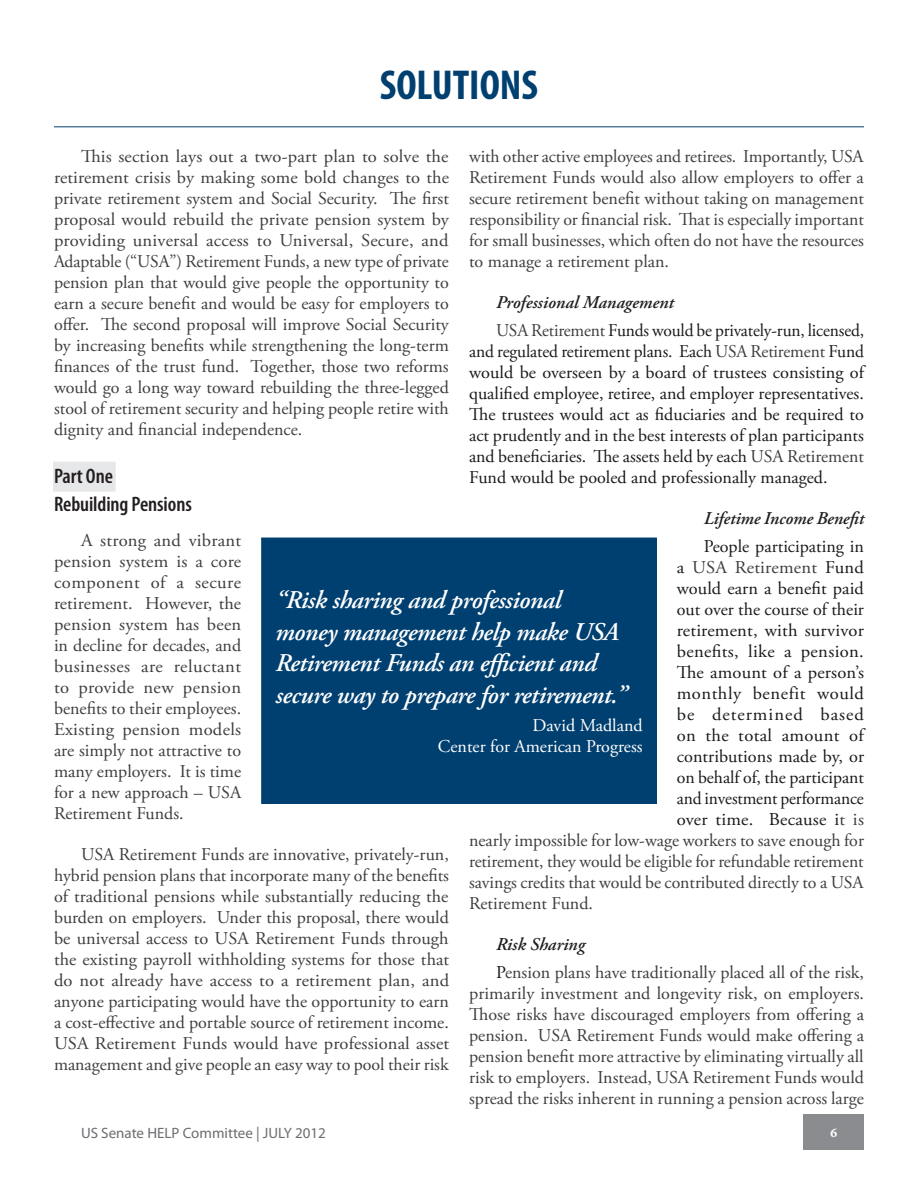
<style>
.page{position:relative;width:918px;height:1188px;background:#fff}
.page>*{position:absolute;margin:0;border:0;box-sizing:border-box;transform-origin:0 0}
.t1{font:700 condensed 42px "Myriad Pro";color:#004071}
.t2{font:italic 600 25.5px/31.5px "Adobe Garamond Pro";letter-spacing:-.015em;color:#fff}
.Subtitles{font:600 condensed 21px/28.2px "Myriad Pro";letter-spacing:-.005em;color:#231f20}
.Body_text{font:18px/21px "Adobe Garamond Pro";color:#3e3e3f;text-align:justify}
.Body_text-2{font:18px/21px "Adobe Garamond Pro";letter-spacing:.005em;color:#1a1a1a;text-align:justify}
.Sub-subtitle{font:italic 600 18px "Adobe Garamond Pro";color:#231f20}
.Quote_name{font:18px/21px "Adobe Garamond Pro";color:#fff;text-align:right}
.Body_text-3{font:18px "Adobe Garamond Pro";letter-spacing:.03em;color:#1a1a1a}
.Body_text-4{font:18px "Adobe Garamond Pro";letter-spacing:.055em;color:#1a1a1a}
.t3{font:15px "Myriad Pro";color:#6c6d70}
.t4{font:700 13.95px "Minion Pro";color:#fff}
.s1{color:#3e3e3f}
.s2{color:#1a1a1a}
</style>
<div class="page">
<div style="left:804px;top:1115px;width:60px;height:35px;background:#8a8c8f"></div>
<div style="left:53px;top:462px;width:63px;height:30px;background:#e6e7e9"></div>
<hr style="left:54px;top:126px;width:810px;height:1px;background:#004071">
<div style="left:262px;top:538px;width:394px;height:265px;background:#004071"></div>
<div style="left:261px;top:538px;width:396px;height:266px;border:1px solid #004071"></div>
<p class="t1" style="left:380px;top:59px;width:160px">SOLUTIONS</p>
<p class="Body_text" style="left:54px;top:146px;width:397px;text-indent:27px">This section lays out a two-part plan to solve the retirement crisis by making some bold changes to the private retirement system and Social Security. The first proposal would rebuild the private pension system by providing universal access to Universal, Secure, and Adaptable (“USA”) Retirement Funds, a new type of private pension plan that would give people the opportunity to earn a secure benefit and would be easy for employers to offer. The second proposal will improve Social Security by increasing benefits while strengthening the long-term finances of the trust fund. Together, those two reforms would go a long way toward rebuilding the three-legged stool of retirement security and helping people retire with dignity and financial independence.</p>
<p class="Subtitles" style="left:54px;top:462px;width:139px">Part One<br>Rebuilding Pensions</p>
<p class="Body_text" style="left:54px;top:530px;width:189px;text-indent:27px">A strong and vibrant pension system is a core component of a secure retirement. However, the pension system has been in decline for decades, and businesses are reluctant to provide new pension benefits to their employees.<br>Existing pension models are simply not attractive to many employers. It is time for a new approach – USA Retirement Funds.</p>
<p class="Body_text" style="left:54px;top:844px;width:397px;text-indent:27px">USA Retirement Funds are innovative, privately-run, hybrid pension plans that incorporate many of the benefits of traditional pensions while substantially reducing the burden on employers. Under this proposal, there would be universal access to USA Retirement Funds through the existing payroll withholding systems for those that do not already have access to a retirement plan, and anyone participating would have the opportunity to earn a cost-effective and portable source of retirement income.<br>USA Retirement Funds would have professional asset management and give people an easy way to pool their risk</p>
<p class="Body_text" style="left:469px;top:146px;width:396px">with other active employees and retirees. Importantly, USA Retirement Funds would also allow employers to offer a secure retirement benefit without taking on management responsibility or financial risk. That is especially important for small businesses, which often do not have the resources to manage a retirement plan.</p>
<p class="Sub-subtitle" style="left:496px;top:292px;width:179px">Professional Management</p>
<p class="Body_text-2" style="left:469px;top:320px;width:397px;text-indent:27px"><span class="s1">USA Retirement</span> Funds would be privately-run, licensed, and regulated retirement plans. Each <span class="s1">USA Retirement</span> Fund would be overseen by a board of trustees consisting of qualified employee, retiree, and employer representatives.<br>The trustees would act as fiduciaries and be required to act prudently and in the best interests of plan participants and beneficiaries. The assets held by each <span class="s1">USA Retirement </span>Fund would be pooled and professionally managed.</p>
<p class="Sub-subtitle" style="left:704px;top:508px;width:162px">Lifetime Income Benefit</p>
<p class="Body_text-2" style="left:704px;top:536px;width:162px">People participating in</p>
<p class="Body_text" style="left:677px;top:557px;width:189px"><span class="s2">a</span> USA Retirement <span class="s2">Fund</span></p>
<p class="Body_text-2" style="left:677px;top:578px;width:189px">would earn a benefit paid</p>
<p class="Body_text-2" style="left:677px;top:599px;width:189px">out over the course of their</p>
<p class="Body_text-2" style="left:677px;top:620px;width:189px">retirement, with survivor</p>
<p class="Body_text-2" style="left:677px;top:641px;width:189px">benefits, like a pension.</p>
<p class="Body_text-2" style="left:677px;top:662px;width:189px">The amount of a person’s</p>
<p class="Body_text-3" style="left:677px;top:682px;width:189px">monthly benefit would</p>
<p class="Body_text-4" style="left:677px;top:703px;width:189px">be determined based</p>
<p class="Body_text-2" style="left:677px;top:725px;width:189px">on the total amount of</p>
<p class="Body_text-2" style="left:677px;top:746px;width:189px">contributions made by, or</p>
<p class="Body_text-2" style="left:677px;top:767px;width:189px">on behalf of, the participant</p>
<p class="Body_text-2" style="left:677px;top:788px;width:189px">and investment performance</p>
<p class="Body_text-2" style="left:677px;top:809px;width:189px">over time. Because i<span class="s1">t is</span></p>
<p class="Body_text" style="left:469px;top:830px;width:396px">nearly impossible for low-wage workers to save enough for</p>
<p class="Body_text" style="left:469px;top:851px;width:396px">retirement, they would be eligible for refundable retirement</p>
<p class="Body_text" style="left:469px;top:872px;width:396px">savings credits that would be contributed directly to a USA</p>
<p class="Body_text" style="left:469px;top:893px;width:125px">Retirement Fund.</p>
<p class="Sub-subtitle" style="left:496px;top:934px;width:90px">Risk Sharing</p>
<p class="Body_text" style="left:469px;top:962px;width:397px;text-indent:27px"><span class="s2">P</span>ension plans have traditionally placed all of the risk, primarily investment and longevity risk, on employers.<br>Those risks have discouraged employers from offering a pension. USA Retirement Funds would make offering a pension benefit more attractive by eliminating virtually all risk to employers. Instead, USA Retirement Funds would spread the risks inherent in running a pension across large</p>
<p class="t2" style="left:275px;top:585px;width:353px">“Risk sharing and professional money management help make USA Retirement Funds an efficient and secure way to prepare for retirement.”</p>
<p class="Quote_name" style="left:438px;top:715px;width:206px">David Madland<br>Center for American Progress</p>
<p class="t3" style="left:81px;top:1124px;width:247px">US Senate HELP Committee | JULY 2012</p>
<p class="t4" style="left:830px;top:1123px;width:9px">6</p>
</div>
